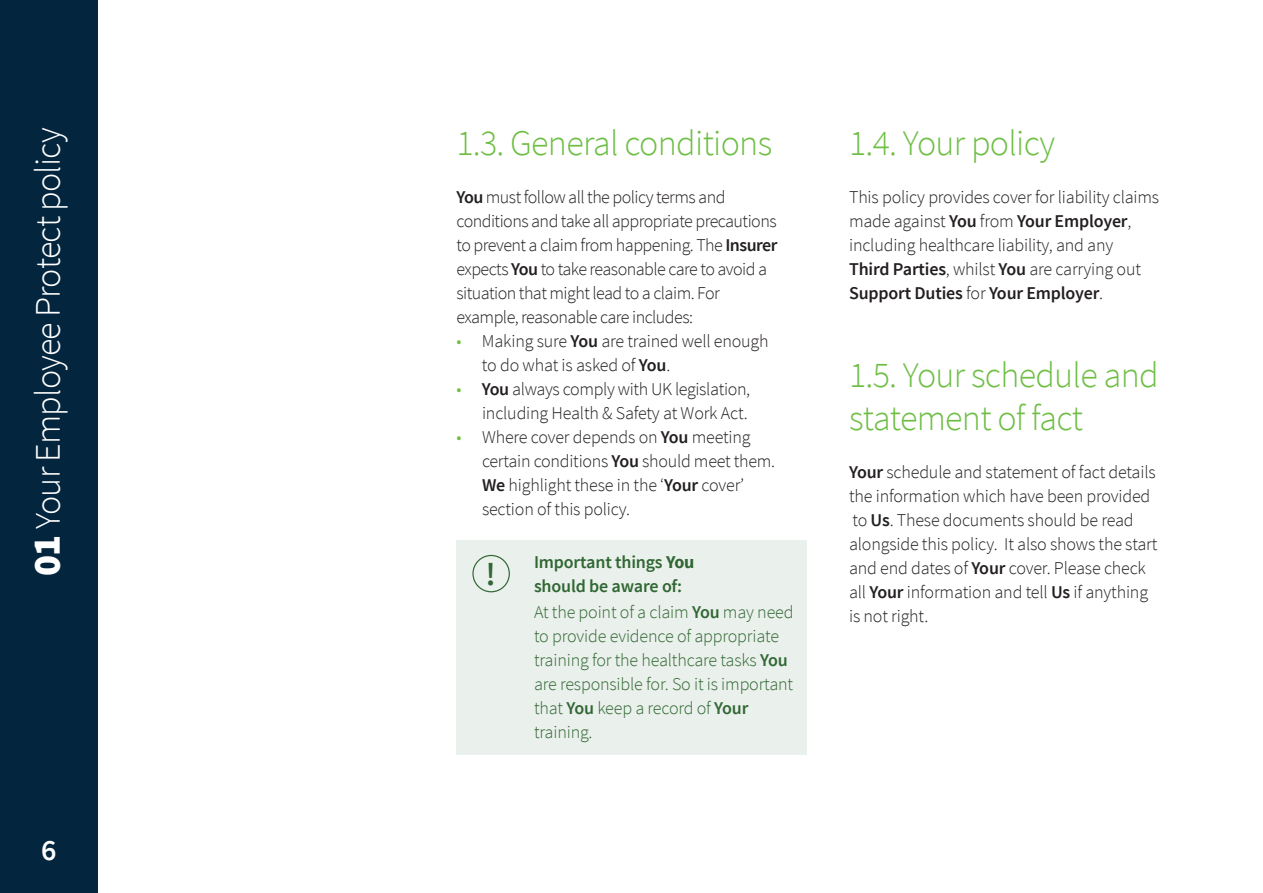
<style>
.page{position:relative;width:1263px;height:893px;background:#fff}
.page>*{position:absolute;margin:0;border:0;box-sizing:border-box;transform-origin:0 0}
.t1{font:300 36px/43.2px "Source Sans Pro";letter-spacing:-.02em;color:#6ebe44}
.t2{font:300 36px "Source Sans Pro";letter-spacing:-.025em;color:#fff}
.t3{font:600 33px "Source Sans Pro";color:#316734}
.t4{font:600 30px "Source Sans Pro";color:#fff}
.t5{font:300 18px/24px "Source Sans Pro";letter-spacing:-.01em;color:#231f20}
.t6{font:300 18px/24px "Source Sans Pro";letter-spacing:-.03em;color:#231f20}
.t7{font:300 18px/24px "Source Sans Pro";letter-spacing:-.01em;color:#316734}
.t8{font:600 18px/24px "Source Sans Pro";letter-spacing:-.01em;color:#316734}
.s1{font-weight:900;font-size:39px}
.s2{font-weight:600}
.s3{color:#6ebe44}
.s4{font-weight:700}
</style>
<div class="page">
<div style="left:0;top:0;width:98px;height:893px;background:#03253e"></div>
<div style="left:456px;top:540px;width:350px;height:215px;background:#eaf0eb"></div>
<div style="left:472px;top:555px;width:38px;height:37px;border:1px solid #316734;border-radius:50%"></div>
<h1 class="t2" style="left:26px;top:576px;width:450px;rotate:-90deg"><span class="s1">01</span> Your Employee Protect policy</h1>
<h1 class="t1" style="left:456px;top:121px;width:317px">1.3. General conditions</h1>
<p class="t6" style="left:456px;top:185px;width:322px"><span class="s2">You</span> must follow all the policy terms and conditions and take all appropriate precautions to prevent a claim from happening. The <span class="s2">Insurer </span>expects <span class="s2">You</span> to take reasonable care to avoid a situation that might lead to a claim. For example, reasonable care includes:</p>
<p class="t5" style="left:482px;top:329px;width:288px;text-indent:-26px"><span class="s3">•</span> Making sure <span class="s2">You</span> are trained well enough to do what is asked of <span class="s2">You</span>.</p>
<p class="t5" style="left:456px;top:377px;width:295px;text-align:right"><span class="s3">•</span> <span class="s2">You</span> always comply with UK legislation, including Health &amp; Safety at Work Act.</p>
<p class="t5" style="left:482px;top:425px;width:295px;text-indent:-26px"><span class="s3">•</span> Where cover depends on <span class="s2">You</span> meeting certain conditions <span class="s2">You</span> should meet them.<br><span class="s2">We</span> highlight these in the ‘<span class="s2">Your</span> cover’ section of this policy.</p>
<p class="t8" style="left:534px;top:551px;width:162px">Important things <span class="s4">You </span>should be aware of:</p>
<p class="t7" style="left:534px;top:600px;width:261px">At the point of a claim <span class="s2">You</span> may need to provide evidence of appropriate training for the healthcare tasks <span class="s2">You </span>are responsible for. So it is important that <span class="s2">You</span> keep a record of <span class="s2">Your </span>training.</p>
<h2 class="t3" style="left:486px;top:553px;width:12px">!</h2>
<h3 class="t4" style="left:41px;top:831px;width:17px">6</h3>
<h1 class="t1" style="left:849px;top:121px;width:208px">1.4. Your policy</h1>
<p class="t5" style="left:849px;top:185px;width:312px">This policy provides cover for liability claims made against <span class="s2">You</span> from <span class="s2">Your Employer</span>, including healthcare liability, and any<br><span class="s2">Third Parties</span>, whilst <span class="s2">You</span> are carrying out <span class="s2">Support Duties</span> for <span class="s2">Your Employer</span>.</p>
<h1 class="t1" style="left:849px;top:353px;width:311px">1.5. Your schedule and statement of fact</h1>
<p class="t5" style="left:849px;top:460px;width:310px"><span class="s2">Your</span> schedule and statement of fact details the information which have been provided to <span class="s2">Us</span>. These documents should be read alongside this policy. It also shows the start and end dates of <span class="s2">Your</span> cover. Please check all <span class="s2">Your</span> information and tell <span class="s2">Us</span> if anything is not right.</p>
</div>
